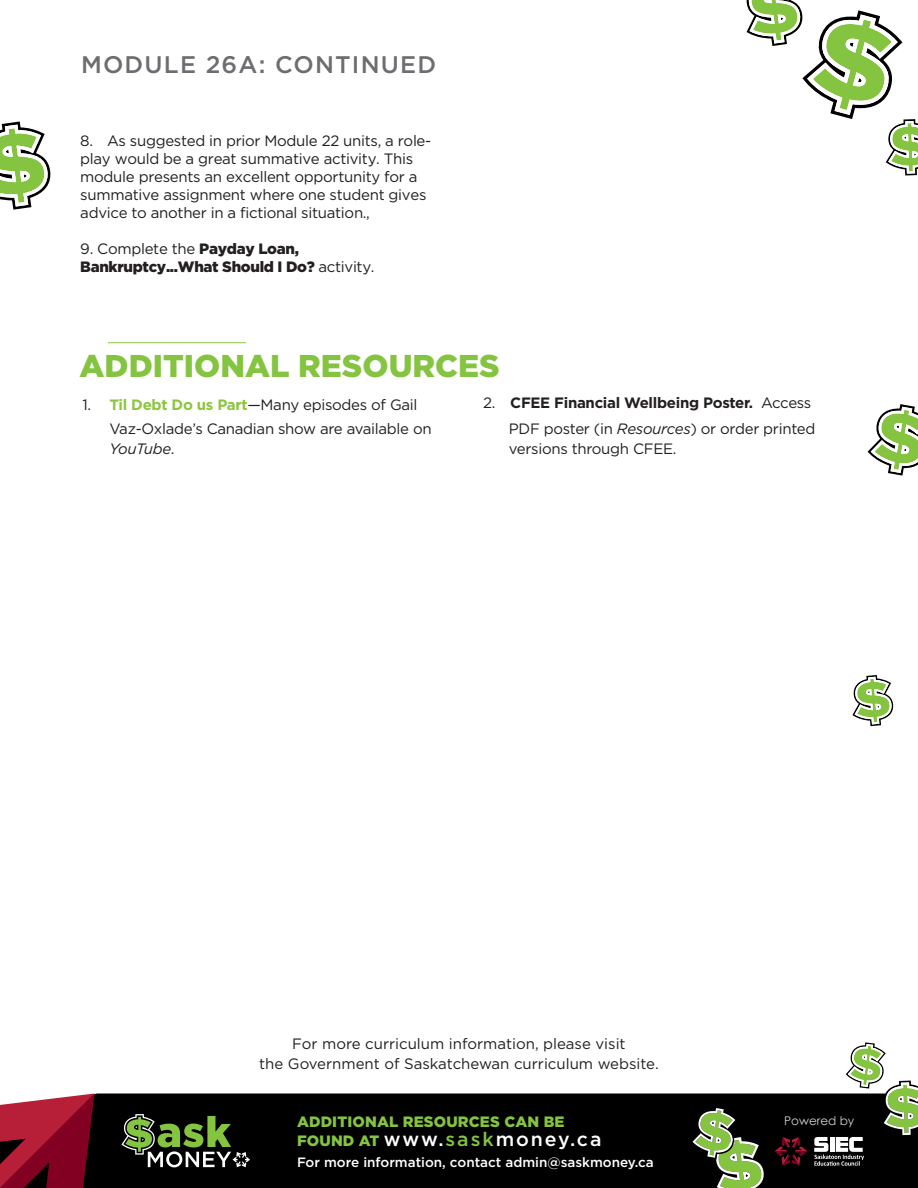
<style>
.page{position:relative;width:918px;height:1188px;background:#fff}
.page>*{position:absolute;margin:0;border:0;box-sizing:border-box;transform-origin:0 0}
.t1{font:900 31.5px "Gotham";color:#84c440}
.t2{font:500 24px "Gotham";letter-spacing:.05em;color:#6c6d70}
.t3{font:500 19.5px "Gotham";letter-spacing:.1em;color:#fff}
.t4{font:15px/18px "Gotham";letter-spacing:-.02em;color:#231f20}
.t5{font:15px/19.5px "Gotham";color:#231f20;text-align:center}
.t6{font:900 15px/18px "Gotham";letter-spacing:-.02em;color:#231f20}
.t7{font:900 15px "Gotham";letter-spacing:.01em;color:#84c440}
.t8{font:italic 15px "Gotham";letter-spacing:-.02em;color:#231f20}
.t9{font:500 13.5px "Gotham";color:#fff}
.t10{font:12px "Century Gothic";color:#d1d2d4}
.s1{font-weight:400}
.s2{font-weight:700;color:#8bc63e}
.s3{font-style:normal}
.s4{font-weight:700}
.s5{font-style:italic}
.s6{font-weight:900;font-size:15px;color:#84c440}
.s7{color:#84c440}
</style>
<div class="page">
<div style="left:94px;top:1094px;width:824px;height:94px;background:#000001"></div>
<svg style="left:0;top:1094px;width:94px;height:94px;background:#8f1b34"></svg>
<svg style="left:774px;top:1137px;width:33px;height:29px"></svg>
<svg style="left:690px;top:1106px;width:77px;height:82px;background:#4e613a"></svg>
<svg style="left:814px;top:1042px;width:104px;height:124px"></svg>
<svg style="left:746px;top:0;width:172px;height:175px"></svg>
<svg style="left:0;top:122px;width:51px;height:88px"></svg>
<svg style="left:868px;top:404px;width:50px;height:72px"></svg>
<svg style="left:852px;top:675px;width:42px;height:51px"></svg>
<svg style="left:122px;top:1114px;width:128px;height:53px;background:#3e4e2e"></svg>
<hr style="left:108px;top:342px;width:138px;height:1px;background:#8bc63e">
<h2 class="t2" style="left:81px;top:49px;width:357px">MODULE 26A: CONTINUED</h2>
<p class="t4" style="left:80px;top:132px;width:353px">8. As suggested in prior Module 22 units, a role&shy;play would be a great summative activity. This module presents an excellent opportunity for a summative assignment where one student gives advice to another in a fictional situation.,</p>
<p class="t6" style="left:80px;top:240px;width:296px"><span class="s1">9. Complete the</span> Payday Loan,<br>Bankruptcy...What Should I Do? <span class="s1">activity.</span></p>
<h1 class="t1" style="left:80px;top:345px;width:422px">ADDITIONAL RESOURCES</h1>
<p class="t4" style="left:109px;top:393px;width:324px;line-height:23.7px;text-indent:-27px">1. <span class="s2">Til Debt Do us Part</span>—Many episodes of Gail<br>Vaz-Oxlade’s Canadian show are available on</p>
<p class="t8" style="left:109px;top:439px;width:67px">YouTube<span class="s3">.</span></p>
<p class="t4" style="left:483px;top:389px;width:334px;line-height:26.4px;text-align:right">2. <span class="s4">CFEE Financial Wellbeing Poster.</span> Access<br>PDF poster (in <span class="s5">Resources</span>) or order printed</p>
<p class="t4" style="left:509px;top:439px;width:169px">versions through CFEE.</p>
<p class="t5" style="left:259px;top:1034px;width:401px">For more curriculum information, please visit<br>the Government of Saskatchewan curriculum website.</p>
<p class="t7" style="left:297px;top:1111px;width:269px">ADDITIONAL RESOURCES CAN BE</p>
<p class="t10" style="left:784px;top:1112px;width:72px">Powered by</p>
<h3 class="t3" style="left:297px;top:1127px;width:306px"><span class="s6">FOUND AT</span> www.<span class="s7">sask</span>money.ca</h3>
<p class="t9" style="left:297px;top:1153px;width:358px">For more information, contact admin@saskmoney.ca</p>
</div>
